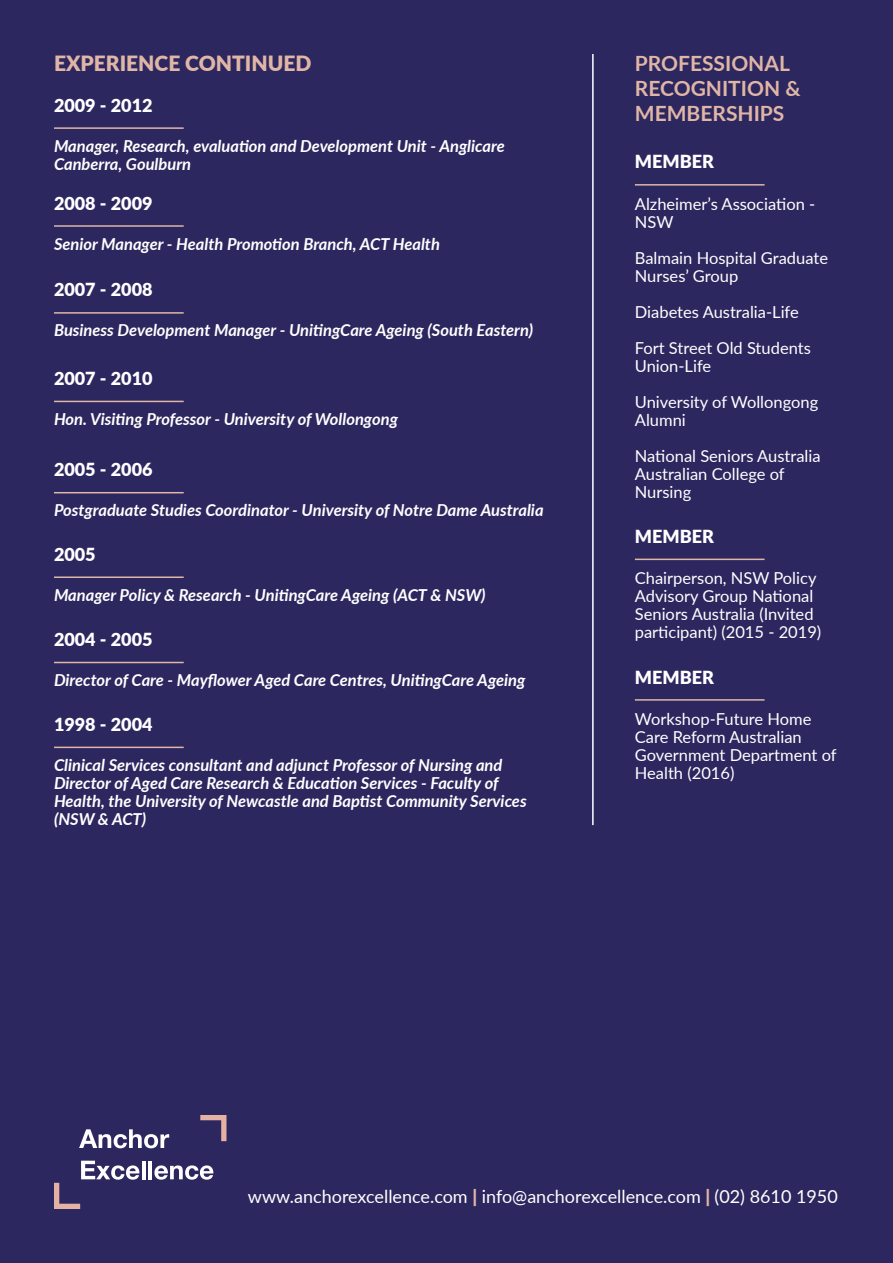
<style>
.page{position:relative;width:893px;height:1263px;background:#2d2760}
.page>*{position:absolute;margin:0;border:0;box-sizing:border-box;transform-origin:0 0}
.t1{font:700 21px/25.2px "Lato";color:#e0b6a6}
.t2{font:900 21px "Lato";color:#e0b6a6}
.t3{font:900 18px "Lato";color:#fff}
.t4{font:18px "Lato";color:#fff}
.t5{font:italic 700 16.5px/18px "Lato";color:#fff}
.t6{font:16.5px/18px "Lato";color:#fff}
.s1{font-weight:900;color:#e0b6a6}
</style>
<div class="page">
<hr style="left:54px;top:127px;width:130px;height:2px;background:#e0b6a6">
<svg style="left:79px;top:1129px;width:90px;height:19px"></svg>
<hr style="left:142px;top:1161px;width:3px;height:18px;background:#fff">
<hr style="left:148px;top:1161px;width:4px;height:18px;background:#fff">
<svg style="left:154px;top:1165px;width:59px;height:15px"></svg>
<svg style="left:54px;top:1161px;width:85px;height:48px"></svg>
<svg style="left:200px;top:1115px;width:26px;height:26px"></svg>
<hr style="left:592px;top:54px;width:2px;height:771px;background:#fff">
<hr style="left:635px;top:184px;width:130px;height:2px;background:#e0b6a6">
<hr style="left:635px;top:699px;width:130px;height:2px;background:#e0b6a6">
<hr style="left:635px;top:559px;width:130px;height:1px;background:#e0b6a6">
<hr style="left:54px;top:225px;width:130px;height:2px;background:#e0b6a6">
<hr style="left:54px;top:312px;width:130px;height:2px;background:#e0b6a6">
<hr style="left:54px;top:401px;width:130px;height:1px;background:#e0b6a6">
<hr style="left:54px;top:492px;width:130px;height:1px;background:#e0b6a6">
<hr style="left:54px;top:576px;width:130px;height:2px;background:#e0b6a6">
<hr style="left:54px;top:662px;width:130px;height:1px;background:#e0b6a6">
<hr style="left:54px;top:747px;width:130px;height:1px;background:#e0b6a6">
<p class="t2" style="left:54px;top:47px;width:259px">EXPERIENCE CONTINUED</p>
<p class="t3" style="left:54px;top:92px;width:100px">2009 - 2012</p>
<p class="t5" style="left:54px;top:136px;width:452px">Manager, Research, evaluation and Development Unit - Anglicare<br>Canberra, Goulburn</p>
<p class="t3" style="left:54px;top:189px;width:100px">2008 - 2009</p>
<p class="t5" style="left:54px;top:234px;width:387px">Senior Manager - Health Promotion Branch, ACT Health</p>
<p class="t3" style="left:54px;top:276px;width:100px">2007 - 2008</p>
<p class="t5" style="left:54px;top:321px;width:481px">Business Development Manager - UnitingCare Ageing (South Eastern)</p>
<p class="t3" style="left:54px;top:365px;width:100px">2007 - 2010</p>
<p class="t5" style="left:54px;top:409px;width:345px">Hon. Visiting Professor - University of Wollongong</p>
<p class="t3" style="left:54px;top:456px;width:100px">2005 - 2006</p>
<p class="t5" style="left:54px;top:500px;width:491px">Postgraduate Studies Coordinator - University of Notre Dame Australia</p>
<p class="t3" style="left:54px;top:541px;width:43px">2005</p>
<p class="t5" style="left:54px;top:585px;width:433px">Manager Policy &amp; Research - UnitingCare Ageing (ACT &amp; NSW)</p>
<p class="t3" style="left:54px;top:626px;width:100px">2004 - 2005</p>
<p class="t5" style="left:54px;top:670px;width:473px">Director of Care - Mayflower Aged Care Centres, UnitingCare Ageing</p>
<p class="t3" style="left:54px;top:711px;width:100px">1998 - 2004</p>
<p class="t5" style="left:54px;top:755px;width:474px">Clinical Services consultant and adjunct Professor of Nursing and Director of Aged Care Research &amp; Education Services - Faculty of Health, the University of Newcastle and Baptist Community Services (NSW &amp; ACT)</p>
<p class="t1" style="left:635px;top:50px;width:167px">PROFESSIONAL<br>RECOGNITION &amp;<br>MEMBERSHIPS</p>
<p class="t3" style="left:635px;top:148px;width:81px">MEMBER</p>
<p class="t6" style="left:635px;top:194px;width:182px">Alzheimer’s Association -<br>NSW</p>
<p class="t6" style="left:635px;top:248px;width:195px">Balmain Hospital Graduate<br>Nurses’ Group</p>
<p class="t6" style="left:635px;top:302px;width:165px">Diabetes Australia-Life</p>
<p class="t6" style="left:635px;top:338px;width:177px">Fort Street Old Students<br>Union-Life</p>
<p class="t6" style="left:635px;top:392px;width:185px">University of Wollongong<br>Alumni</p>
<p class="t6" style="left:635px;top:446px;width:187px">National Seniors Australia</p>
<p class="t6" style="left:635px;top:464px;width:151px">Australian College of<br>Nursing</p>
<p class="t3" style="left:635px;top:523px;width:81px">MEMBER</p>
<p class="t6" style="left:635px;top:569px;width:188px">Chairperson, NSW Policy<br>Advisory Group National<br>Seniors Australia (Invited participant) (2015 - 2019)</p>
<p class="t3" style="left:635px;top:663px;width:81px">MEMBER</p>
<p class="t6" style="left:635px;top:709px;width:203px">Workshop-Future Home<br>Care Reform Australian<br>Government Department of<br>Health (2016)</p>
<p class="t4" style="left:248px;top:1183px;width:591px">www.anchorexcellence.com <span class="s1">|</span> info@anchorexcellence.com <span class="s1">|</span> (02) 8610 1950</p>
</div>
